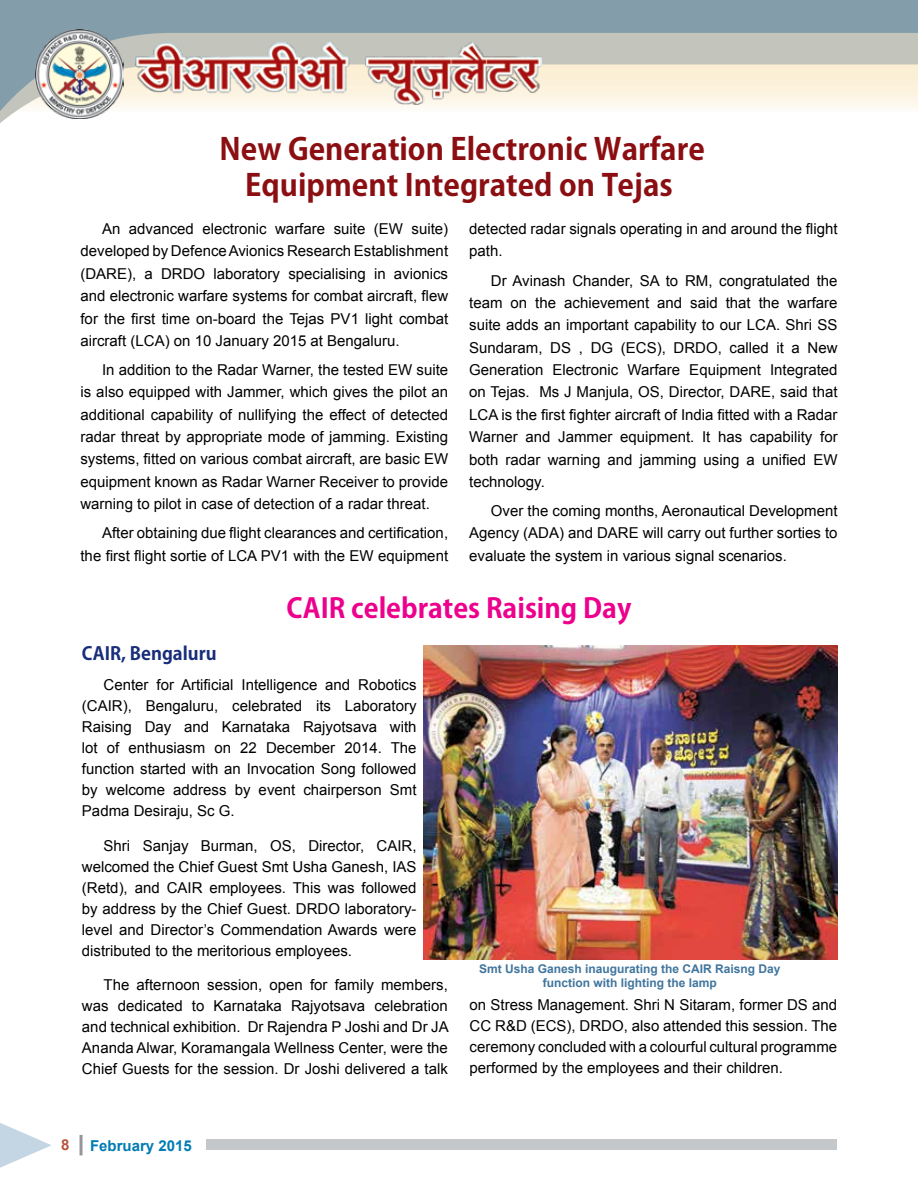
<style>
.page{position:relative;width:918px;height:1188px;background:#fff}
.page>*{position:absolute;margin:0;border:0;box-sizing:border-box;transform-origin:0 0}
.t1{font:700 30px/36px "Koz Go Pro";color:#8b0f12;text-align:center}
.t2{font:700 27px "Koz Go Pro";color:#ec008c}
.t3{font:700 18px "Koz Go Pro";color:#182e7a}
.t4{font:15px/22.4px "Arial";color:#000;text-align:justify}
.t5{font:700 15px "Arial";color:#007bb3}
.t6{font:700 15px "Arial";color:#b7513f}
.t7{font:700 12px/14.2px "Arial";color:#40759d;text-align:center}
</style>
<div class="page">
<hr style="left:80px;top:1135px;width:3px;height:20px;background:#939598">
<div style="left:206px;top:1139px;width:630px;height:11px;background:#c4c8cb"></div>
<svg style="left:0;top:1123px;width:52px;height:45px"></svg>
<svg style="left:0;top:0;width:918px;height:123px"></svg>
<img style="left:135px;top:42px;width:407px;height:62px">
<img style="left:35px;top:29px;width:89px;height:89px">
<img style="left:423px;top:645px;width:415px;height:314px">
<h1 class="t1" style="left:220px;top:133px;width:487px">New Generation Electronic Warfare<br>Equipment Integrated on Tejas</h1>
<p class="t4" style="left:80px;top:218px;width:369px;text-indent:22px">An advanced electronic warfare suite (EW suite) developed by Defence Avionics Research Establishment (DARE), a DRDO laboratory specialising in avionics and electronic warfare systems for combat aircraft, flew for the first time on-board the Tejas PV1 light combat aircraft (LCA) on 10 January 2015 at Bengaluru.</p>
<p class="t4" style="left:80px;top:359px;width:369px;text-indent:22px">In addition to the Radar Warner, the tested EW suite is also equipped with Jammer, which gives the pilot an additional capability of nullifying the effect of detected radar threat by appropriate mode of jamming. Existing systems, fitted on various combat aircraft, are basic EW equipment known as Radar Warner Receiver to provide warning to pilot in case of detection of a radar threat.</p>
<p class="t4" style="left:80px;top:522px;width:369px;text-align:right">After obtaining due flight clearances and certification, the first flight sortie of LCA PV1 with the EW equipment</p>
<p class="t4" style="left:469px;top:218px;width:370px">detected radar signals operating in and around the flight path.</p>
<p class="t4" style="left:469px;top:269px;width:370px;text-indent:22px">Dr Avinash Chander, SA to RM, congratulated the team on the achievement and said that the warfare suite adds an important capability to our LCA. Shri SS Sundaram, DS , DG (ECS), DRDO, called it a New Generation Electronic Warfare Equipment Integrated on Tejas. Ms J Manjula, OS, Director, DARE, said that LCA is the first fighter aircraft of India fitted with a Radar Warner and Jammer equipment. It has capability for both radar warning and jamming using a unified EW technology.</p>
<p class="t4" style="left:469px;top:500px;width:370px;text-indent:22px">Over the coming months, Aeronautical Development Agency (ADA) and DARE will carry out further sorties to evaluate the system in various signal scenarios.</p>
<h2 class="t2" style="left:287px;top:591px;width:346px">CAIR celebrates Raising Day</h2>
<p class="t3" style="left:82px;top:642px;width:136px">CAIR, Bengaluru</p>
<p class="t4" style="left:82px;top:674px;width:336px;line-height:21px;text-indent:22px">Center for Artificial Intelligence and Robotics (CAIR), Bengaluru, celebrated its Laboratory Raising Day and Karnataka Rajyotsava with lot of enthusiasm on 22 December 2014. The function started with an Invocation Song followed by welcome address by event chairperson Smt Padma Desiraju, Sc G.</p>
<p class="t4" style="left:82px;top:835px;width:336px;line-height:21px;text-indent:22px">Shri Sanjay Burman, OS, Director, CAIR, welcomed the Chief Guest Smt Usha Ganesh, IAS (Retd), and CAIR employees. This was followed by address by the Chief Guest. DRDO laboratory&shy;level and Director’s Commendation Awards were distributed to the meritorious employees.</p>
<p class="t4" style="left:82px;top:974px;width:368px;line-height:21px;text-indent:22px">The afternoon session, open for family members, was dedicated to Karnataka Rajyotsava celebration and technical exhibition. Dr Rajendra P Joshi and Dr JA Ananda Alwar, Koramangala Wellness Center, were the Chief Guests for the session. Dr Joshi delivered a talk</p>
<p class="t7" style="left:479px;top:962px;width:303px">Smt Usha Ganesh inaugurating the CAIR Raisng Day function with lighting the lamp</p>
<p class="t4" style="left:470px;top:994px;width:369px;line-height:21px">on Stress Management. Shri N Sitaram, former DS and CC R&amp;D (ECS), DRDO, also attended this session. The ceremony concluded with a colourful cultural programme performed by the employees and their children.</p>
<p class="t6" style="left:61px;top:1134px;width:10px">8</p>
<p class="t5" style="left:90px;top:1136px;width:103px">February 2015</p>
</div>
